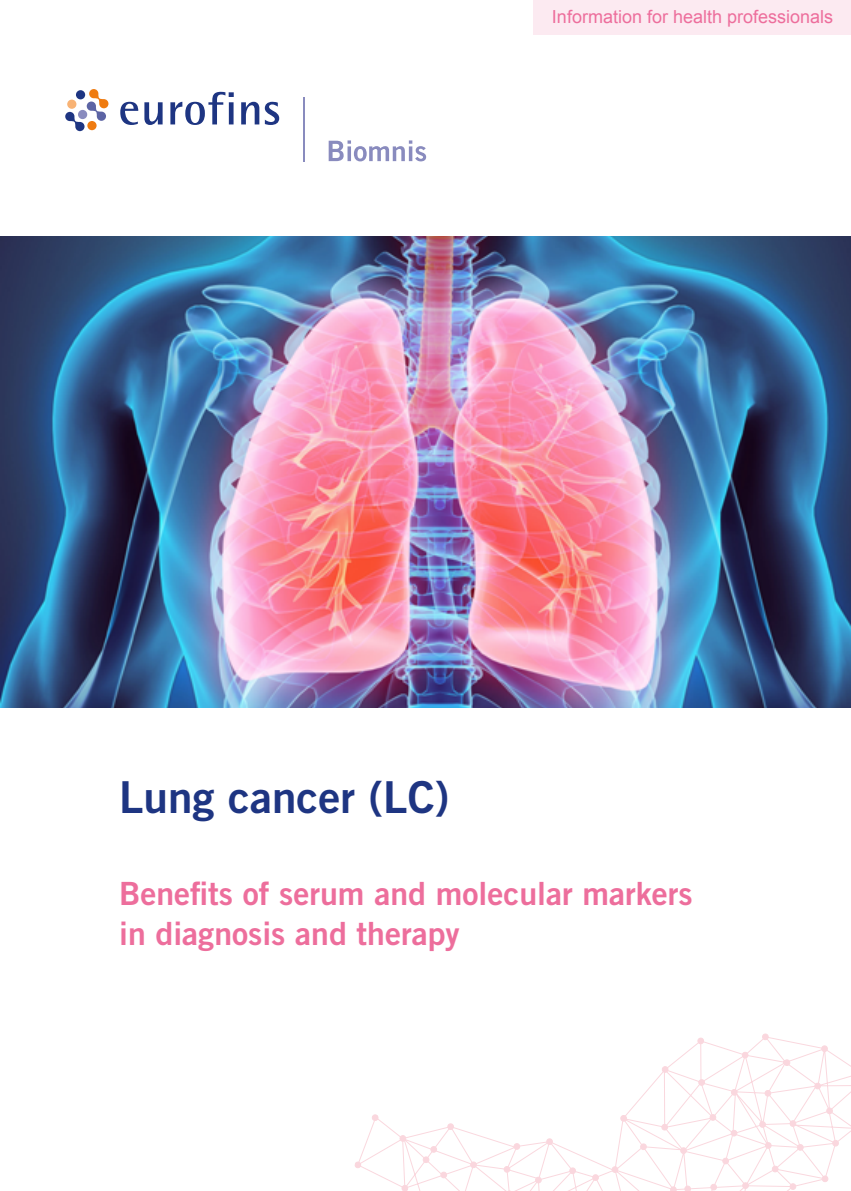
<style>
.page{position:relative;width:851px;height:1191px;background:#fff}
.page>*{position:absolute;margin:0;border:0;box-sizing:border-box;transform-origin:0 0}
.t1{font:44px "Trade Gothic LT Std Bd 2";color:#1e3582}
.t2{font:32px/40px "Trade Gothic LT Std Bd 2";color:#ed6e9c}
.t3{font:18px "Arial";color:#ed6e9c}
</style>
<div class="page">
<img style="left:0;top:236px;width:850px;height:471px">
<svg style="left:65px;top:89px;width:43px;height:42px"></svg>
<div style="left:87px;top:121px;width:10px;height:9px;background:#ef7b10;border-radius:50%"></div>
<div style="left:67px;top:100px;width:9px;height:9px;background:#f8b375;border-radius:50%"></div>
<div style="left:76px;top:90px;width:9px;height:9px;background:#1e3582;border-radius:50%"></div>
<svg style="left:120px;top:102px;width:18px;height:23px"></svg>
<svg style="left:144px;top:102px;width:18px;height:23px"></svg>
<svg style="left:170px;top:92px;width:64px;height:33px"></svg>
<svg style="left:241px;top:102px;width:18px;height:22px"></svg>
<svg style="left:265px;top:102px;width:14px;height:23px"></svg>
<svg style="left:328px;top:140px;width:98px;height:21px"></svg>
<hr style="left:303px;top:97px;width:1px;height:64px;background:#898bbe">
<svg style="left:359px;top:1037px;width:491px;height:154px"></svg>
<div style="left:821px;top:1045px;width:6px;height:7px;background:#fad7de;border-radius:2px"></div>
<div style="left:820px;top:1045px;width:8px;height:7px;border:1px solid #f5b0bd;border-radius:2px"></div>
<div style="left:762px;top:1033px;width:6px;height:7px;background:#fad7de;border-radius:2px"></div>
<div style="left:761px;top:1033px;width:8px;height:7px;border:1px solid #f5b0bd;border-radius:2px"></div>
<div style="left:783px;top:1059px;width:7px;height:7px;background:#fad7de;border-radius:2px"></div>
<div style="left:783px;top:1059px;width:7px;height:7px;border:1px solid #f5b0bd;border-radius:2px"></div>
<div style="left:814px;top:1082px;width:6px;height:7px;background:#fad7de;border-radius:2px"></div>
<div style="left:813px;top:1082px;width:8px;height:7px;border:1px solid #f5b0bd;border-radius:2px"></div>
<div style="left:826px;top:1107px;width:6px;height:7px;background:#fad7de;border-radius:2px"></div>
<div style="left:825px;top:1107px;width:8px;height:7px;border:1px solid #f5b0bd;border-radius:2px"></div>
<svg style="left:833px;top:1141px;width:4px;height:4px"></svg>
<div style="left:831px;top:1139px;width:8px;height:8px;border:1px solid #f5b0bd;border-radius:2px"></div>
<svg style="left:798px;top:1145px;width:4px;height:4px"></svg>
<div style="left:796px;top:1143px;width:8px;height:8px;border:1px solid #f5b0bd;border-radius:2px"></div>
<div style="left:821px;top:1175px;width:7px;height:7px;background:#fad7de;border-radius:2px"></div>
<div style="left:821px;top:1175px;width:7px;height:7px;border:1px solid #f5b0bd;border-radius:2px"></div>
<div style="left:789px;top:1183px;width:7px;height:6px;background:#fad7de;border-radius:2px"></div>
<div style="left:789px;top:1182px;width:7px;height:8px;border:1px solid #f5b0bd;border-radius:2px"></div>
<svg style="left:766px;top:1143px;width:3px;height:4px"></svg>
<div style="left:764px;top:1141px;width:7px;height:8px;border:1px solid #f5b0bd;border-radius:2px"></div>
<div style="left:789px;top:1120px;width:7px;height:6px;background:#fad7de;border-radius:2px"></div>
<div style="left:789px;top:1119px;width:7px;height:8px;border:1px solid #f5b0bd;border-radius:2px"></div>
<svg style="left:760px;top:1122px;width:4px;height:4px"></svg>
<div style="left:758px;top:1120px;width:8px;height:8px;border:1px solid #f5b0bd;border-radius:2px"></div>
<div style="left:764px;top:1090px;width:7px;height:6px;background:#fad7de;border-radius:2px"></div>
<div style="left:764px;top:1089px;width:7px;height:8px;border:1px solid #f5b0bd;border-radius:2px"></div>
<svg style="left:732px;top:1090px;width:3px;height:4px"></svg>
<div style="left:730px;top:1088px;width:7px;height:8px;border:1px solid #f5b0bd;border-radius:2px"></div>
<div style="left:741px;top:1052px;width:7px;height:6px;background:#fad7de;border-radius:2px"></div>
<div style="left:741px;top:1051px;width:7px;height:7px;border:1px solid #f5b0bd;border-radius:2px"></div>
<div style="left:697px;top:1037px;width:6px;height:7px;background:#fad7de;border-radius:2px"></div>
<div style="left:697px;top:1037px;width:7px;height:7px;border:1px solid #f5b0bd;border-radius:2px"></div>
<svg style="left:700px;top:1080px;width:3px;height:4px"></svg>
<div style="left:698px;top:1078px;width:7px;height:8px;border:1px solid #f5b0bd;border-radius:2px"></div>
<div style="left:661px;top:1066px;width:7px;height:6px;background:#fad7de;border-radius:2px"></div>
<div style="left:661px;top:1065px;width:7px;height:8px;border:1px solid #f5b0bd;border-radius:2px"></div>
<div style="left:730px;top:1130px;width:7px;height:6px;background:#fad7de;border-radius:2px"></div>
<div style="left:730px;top:1129px;width:7px;height:7px;border:1px solid #f5b0bd;border-radius:2px"></div>
<div style="left:709px;top:1114px;width:7px;height:6px;background:#fad7de;border-radius:2px"></div>
<div style="left:709px;top:1113px;width:7px;height:8px;border:1px solid #f5b0bd;border-radius:2px"></div>
<div style="left:661px;top:1123px;width:7px;height:7px;border:1px solid #f5b0bd;border-radius:2px"></div>
<svg style="left:621px;top:1116px;width:4px;height:4px"></svg>
<div style="left:619px;top:1114px;width:8px;height:8px;border:1px solid #f5b0bd;border-radius:2px"></div>
<div style="left:640px;top:1143px;width:6px;height:7px;background:#fad7de;border-radius:2px"></div>
<div style="left:639px;top:1143px;width:8px;height:7px;border:1px solid #f5b0bd;border-radius:2px"></div>
<svg style="left:681px;top:1148px;width:4px;height:4px"></svg>
<div style="left:679px;top:1146px;width:8px;height:8px;border:1px solid #f5b0bd;border-radius:2px"></div>
<div style="left:722px;top:1157px;width:6px;height:7px;background:#fad7de;border-radius:2px"></div>
<div style="left:721px;top:1157px;width:8px;height:7px;border:1px solid #f5b0bd;border-radius:2px"></div>
<svg style="left:743px;top:1183px;width:4px;height:4px"></svg>
<div style="left:741px;top:1181px;width:8px;height:8px;border:1px solid #f5b0bd;border-radius:2px"></div>
<svg style="left:669px;top:1186px;width:8px;height:5px"></svg>
<div style="left:710px;top:1183px;width:6px;height:7px;background:#fad7de;border-radius:2px"></div>
<div style="left:709px;top:1183px;width:8px;height:7px;border:1px solid #f5b0bd;border-radius:2px"></div>
<div style="left:611px;top:1166px;width:7px;height:6px;background:#fad7de;border-radius:2px"></div>
<div style="left:611px;top:1165px;width:7px;height:8px;border:1px solid #f5b0bd;border-radius:2px"></div>
<svg style="left:683px;top:1185px;width:8px;height:6px"></svg>
<svg style="left:593px;top:1175px;width:4px;height:4px"></svg>
<div style="left:591px;top:1173px;width:8px;height:8px;border:1px solid #f5b0bd;border-radius:2px"></div>
<div style="left:569px;top:1167px;width:6px;height:7px;background:#fad7de;border-radius:2px"></div>
<div style="left:569px;top:1167px;width:7px;height:7px;border:1px solid #f5b0bd;border-radius:2px"></div>
<svg style="left:547px;top:1140px;width:4px;height:3px"></svg>
<div style="left:545px;top:1138px;width:8px;height:7px;border:1px solid #f5b0bd;border-radius:2px"></div>
<div style="left:513px;top:1143px;width:7px;height:6px;background:#fad7de;border-radius:2px"></div>
<div style="left:513px;top:1142px;width:7px;height:8px;border:1px solid #f5b0bd;border-radius:2px"></div>
<div style="left:503px;top:1166px;width:7px;height:6px;background:#fad7de;border-radius:2px"></div>
<div style="left:503px;top:1165px;width:7px;height:8px;border:1px solid #f5b0bd;border-radius:2px"></div>
<div style="left:535px;top:1176px;width:6px;height:7px;background:#fad7de;border-radius:2px"></div>
<div style="left:534px;top:1176px;width:8px;height:7px;border:1px solid #f5b0bd;border-radius:2px"></div>
<div style="left:470px;top:1161px;width:6px;height:7px;background:#fad7de;border-radius:2px"></div>
<div style="left:469px;top:1161px;width:8px;height:7px;border:1px solid #f5b0bd;border-radius:2px"></div>
<div style="left:447px;top:1123px;width:7px;height:6px;background:#fad7de;border-radius:2px"></div>
<div style="left:447px;top:1123px;width:7px;height:7px;border:1px solid #f5b0bd;border-radius:2px"></div>
<div style="left:399px;top:1135px;width:7px;height:6px;background:#fad7de;border-radius:2px"></div>
<div style="left:399px;top:1134px;width:7px;height:8px;border:1px solid #f5b0bd;border-radius:2px"></div>
<svg style="left:373px;top:1116px;width:4px;height:3px"></svg>
<div style="left:371px;top:1114px;width:8px;height:7px;border:1px solid #f5b0bd;border-radius:2px"></div>
<div style="left:354px;top:1161px;width:7px;height:7px;background:#fad7de;border-radius:2px"></div>
<div style="left:354px;top:1161px;width:7px;height:7px;border:1px solid #f5b0bd;border-radius:2px"></div>
<div style="left:401px;top:1185px;width:7px;height:6px;background:#fad7de;border-radius:2px"></div>
<div style="left:401px;top:1184px;width:7px;height:7px;border:1px solid #f5b0bd;border-radius:2px"></div>
<div style="left:423px;top:1156px;width:6px;height:7px;background:#fad7de;border-radius:2px"></div>
<div style="left:422px;top:1156px;width:7px;height:7px;border:1px solid #f5b0bd;border-radius:2px"></div>
<div style="left:440px;top:1171px;width:7px;height:7px;background:#fad7de;border-radius:2px"></div>
<div style="left:440px;top:1171px;width:7px;height:7px;border:1px solid #f5b0bd;border-radius:2px"></div>
<div style="left:430px;top:1146px;width:7px;height:6px;background:#fad7de;border-radius:2px"></div>
<div style="left:430px;top:1145px;width:7px;height:8px;border:1px solid #f5b0bd;border-radius:2px"></div>
<div style="left:771px;top:1165px;width:7px;height:7px;background:#fad7de;border-radius:2px"></div>
<div style="left:771px;top:1165px;width:7px;height:7px;border:1px solid #f5b0bd;border-radius:2px"></div>
<div style="left:533px;top:0;width:317px;height:34px;background:#fceaf1"></div>
<p class="t3" style="left:552px;top:4px;width:283px">Information for health professionals</p>
<h1 class="t1" style="left:119px;top:770px;width:332px">Lung cancer (LC)</h1>
<p class="t2" style="left:119px;top:872px;width:575px">Benefits of serum and molecular markers in diagnosis and therapy</p>
</div>
